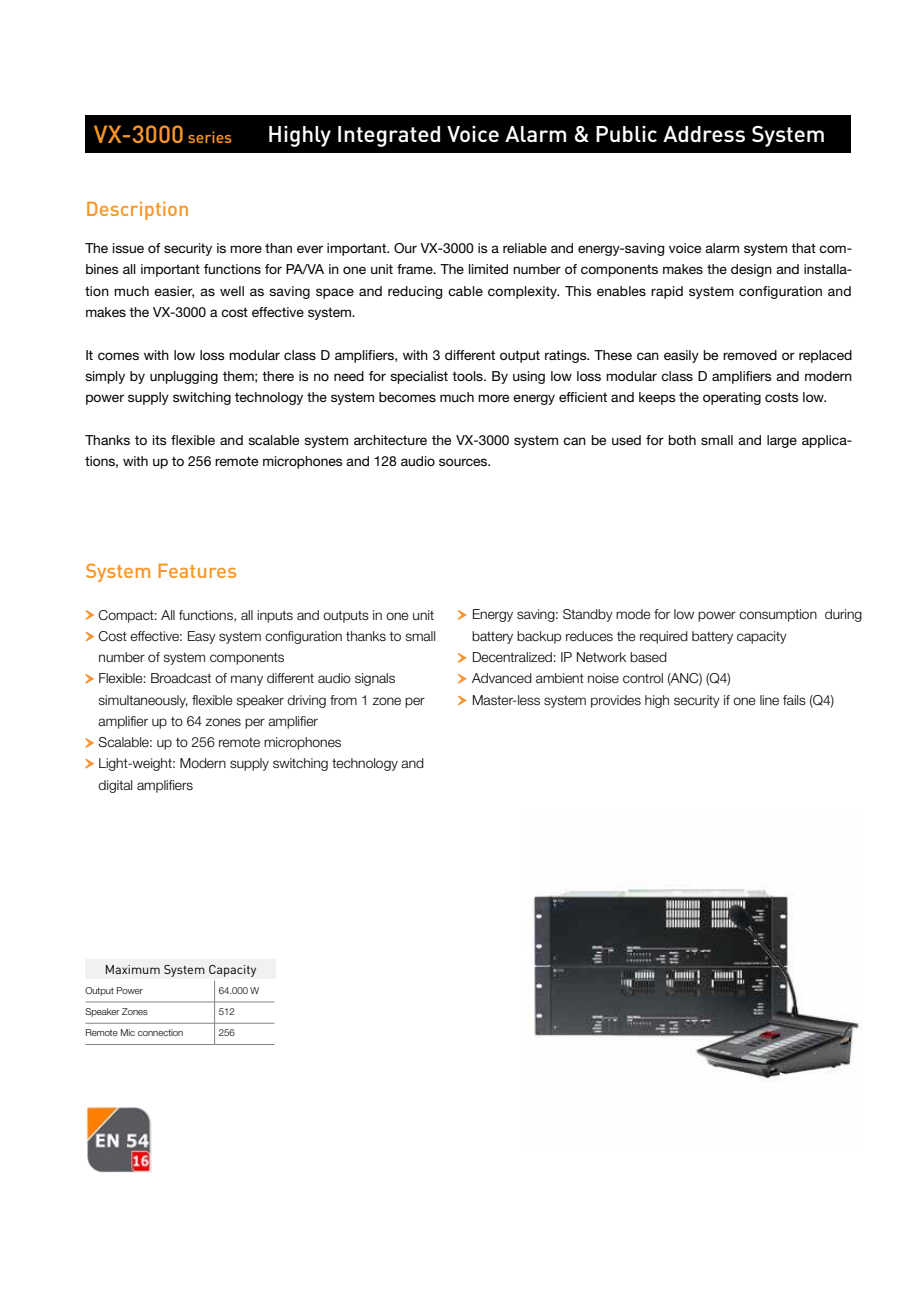
<style>
.page{position:relative;width:919px;height:1289px;background:#fff}
.page>*{position:absolute;margin:0;border:0;box-sizing:border-box;transform-origin:0 0}
.t1{font:500 24.45px "DINOT";color:#f89728}
.t2{font:500 22.5px "DINOT";color:#fff}
.t3{font:500 20.25px "DINOT";color:#f89728}
.t4{font:13.8px/21.3px "Helvetica Neue LT Std";color:#000;text-align:justify}
.t5{font:300 13.8px/21.3px "Helvetica Neue LT Std";color:#000}
.t6{font:12.75px "DINOT";color:#000}
.t7{font:300 9.6px "Helvetica Neue LT Std";color:#000}
.s1{font-size:15.9px}
</style>
<div class="page">
<div style="left:85px;top:115px;width:766px;height:38px;background:#000"></div>
<img style="left:533px;top:889px;width:326px;height:192px">
<div style="left:85px;top:959px;width:191px;height:19px;background:#f1f1f2"></div>
<hr style="left:85px;top:1001px;width:129px;height:1px;background:#808285">
<hr style="left:214px;top:1001px;width:60px;height:1px;background:#808285">
<hr style="left:85px;top:1022px;width:129px;height:1px;background:#808285">
<hr style="left:214px;top:1022px;width:60px;height:1px;background:#808285">
<svg style="left:214px;top:980px;width:1px;height:64px"></svg>
<hr style="left:85px;top:1044px;width:129px;height:1px;background:#808285">
<hr style="left:214px;top:1044px;width:60px;height:1px;background:#808285">
<svg style="left:85px;top:610px;width:10px;height:10px"></svg>
<svg style="left:85px;top:631px;width:10px;height:10px"></svg>
<svg style="left:85px;top:738px;width:9px;height:10px"></svg>
<svg style="left:85px;top:674px;width:9px;height:9px"></svg>
<svg style="left:85px;top:758px;width:9px;height:10px"></svg>
<svg style="left:457px;top:610px;width:10px;height:10px"></svg>
<svg style="left:457px;top:653px;width:10px;height:10px"></svg>
<svg style="left:457px;top:673px;width:10px;height:10px"></svg>
<svg style="left:457px;top:695px;width:10px;height:10px"></svg>
<img style="left:87px;top:1107px;width:64px;height:65px">
<h1 class="t1" style="left:94px;top:115px;width:140px">VX-3000 <span class="s1">series</span></h1>
<h2 class="t2" style="left:267px;top:117px;width:559px">Highly Integrated Voice Alarm &amp; Public Address System</h2>
<h3 class="t3" style="left:85px;top:193px;width:106px">Description</h3>
<p class="t4" style="left:85px;top:237px;width:768px">The issue of security is more than ever important. Our VX-3000 is a reliable and energy-saving voice alarm system that com&shy;bines all important functions for PA/VA in one unit frame. The limited number of components makes the design and installa&shy;tion much easier, as well as saving space and reducing cable complexity. This enables rapid system configuration and makes the VX-3000 a cost effective system.</p>
<p class="t4" style="left:85px;top:344px;width:768px">It comes with low loss modular class D amplifiers, with 3 different output ratings. These can easily be removed or replaced simply by unplugging them; there is no need for specialist tools. By using low loss modular class D amplifiers and modern power supply switching technology the system becomes much more energy efficient and keeps the operating costs low.</p>
<p class="t4" style="left:85px;top:429px;width:768px">Thanks to its flexible and scalable system architecture the VX-3000 system can be used for both small and large applica&shy;tions, with up to 256 remote microphones and 128 audio sources.</p>
<h3 class="t3" style="left:85px;top:555px;width:153px">System Features</h3>
<p class="t5" style="left:99px;top:603px;width:339px">Compact: All functions, all inputs and outputs in one unit Cost effective: Easy system configuration thanks to small number of system components<br>Flexible: Broadcast of many different audio signals simultaneously, flexible speaker driving from 1 zone per amplifier up to 64 zones per amplifier<br>Scalable: up to 256 remote microphones<br>Light-weight: Modern supply switching technology and digital amplifiers</p>
<p class="t5" style="left:472px;top:603px;width:391px">Energy saving: Standby mode for low power consumption during battery backup reduces the required battery capacity Decentralized: IP Network based<br>Advanced ambient noise control (ANC) (Q4)<br>Master-less system provides high security if one line fails (Q4)</p>
<p class="t6" style="left:105px;top:959px;width:153px">Maximum System Capacity</p>
<p class="t7" style="left:85px;top:984px;width:59px">Output Power</p>
<p class="t7" style="left:219px;top:984px;width:42px">64.000 W</p>
<p class="t7" style="left:85px;top:1005px;width:64px">Speaker Zones</p>
<p class="t7" style="left:219px;top:1005px;width:17px">512</p>
<p class="t7" style="left:85px;top:1027px;width:100px">Remote Mic connection</p>
<p class="t7" style="left:219px;top:1027px;width:17px">256</p>
</div>
